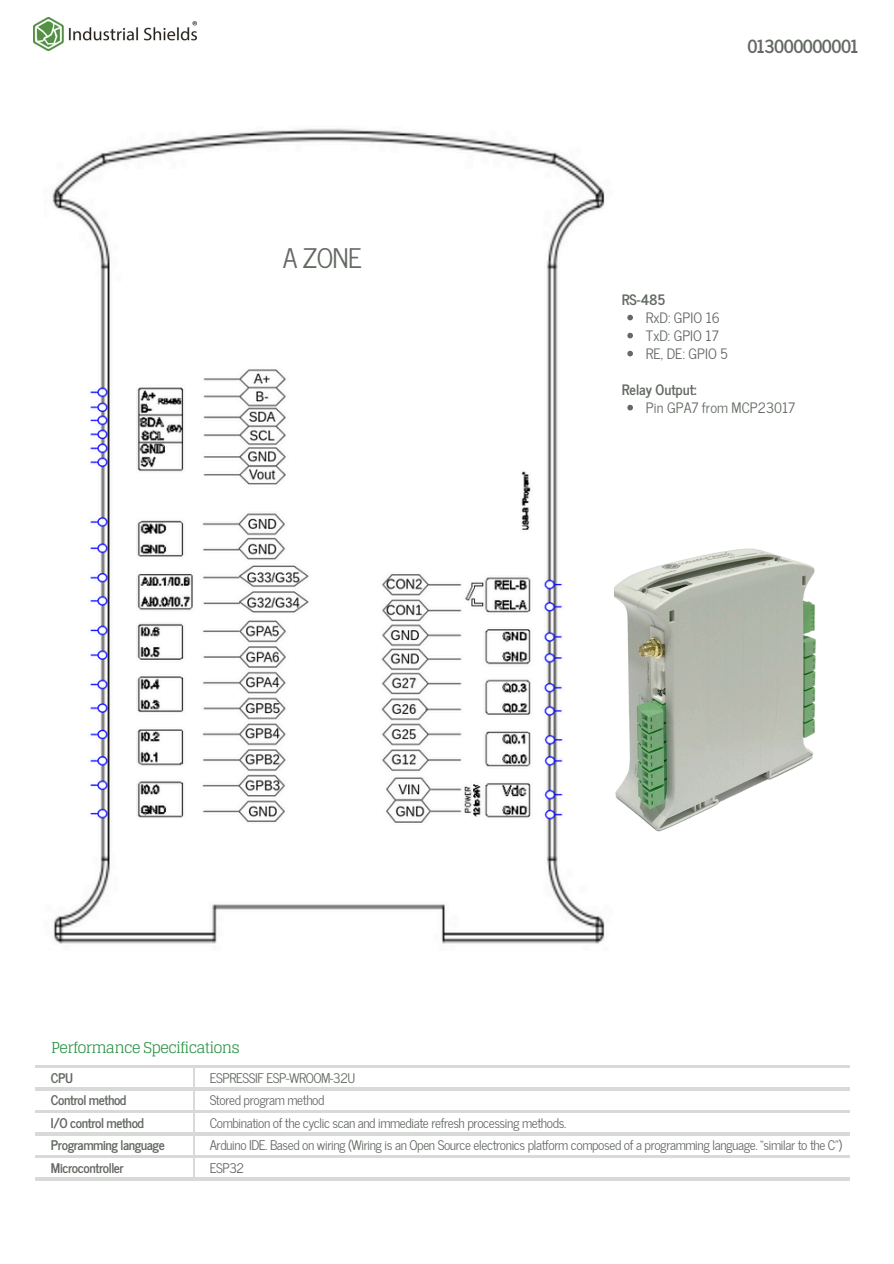
<style>
.page{position:relative;width:894px;height:1264px;background:#fff}
.page>*{position:absolute;margin:0;border:0;box-sizing:border-box;transform-origin:0 0}
.t1{font:26.85px "News Cycle";color:#646a63}
.t2{font:700 18px "News Cycle";letter-spacing:-.03em;color:#646a63}
.t3{font:15px "Glegoo";letter-spacing:-.05em;color:#2e9348}
.t4{font:14.25px "News Cycle";color:#646a63}
.t5{font:700 14.25px "News Cycle";color:#646a63}
.t6{font:13.2px "News Cycle";letter-spacing:-.03em;color:#646a63}
.t7{font:700 13.2px "News Cycle";letter-spacing:-.03em;color:#646a63}
</style>
<div class="page">
<img style="left:614px;top:548px;width:202px;height:284px">
<img style="left:34px;top:17px;width:163px;height:34px">
<img style="left:52px;top:128px;width:553px;height:816px">
<svg style="left:627px;top:315px;width:5px;height:5px"></svg>
<svg style="left:627px;top:333px;width:5px;height:5px"></svg>
<svg style="left:627px;top:351px;width:5px;height:5px"></svg>
<svg style="left:627px;top:405px;width:5px;height:5px"></svg>
<hr style="left:35px;top:1065px;width:814px;height:2px;background:#d9d9d9">
<hr style="left:35px;top:1087px;width:814px;height:2px;background:#d9d9d9">
<hr style="left:35px;top:1177px;width:814px;height:3px;background:#d9d9d9">
<hr style="left:35px;top:1132px;width:814px;height:3px;background:#d9d9d9">
<hr style="left:35px;top:1110px;width:814px;height:2px;background:#d9d9d9">
<hr style="left:35px;top:1155px;width:814px;height:2px;background:#d9d9d9">
<hr style="left:193px;top:1066px;width:1px;height:112px;background:#d9d9d9">
<h3 class="t1" style="left:282px;top:234px;width:81px">A ZONE</h3>
<p class="t3" style="left:51px;top:1038px;width:190px">Performance Specifications</p>
<h5 class="t7" style="left:51px;top:1066px;width:24px">CPU</h5>
<p class="t6" style="left:210px;top:1066px;width:147px">ESPRESSIF ESP-WROOM-32U</p>
<h1 class="t2" style="left:747px;top:31px;width:112px">013000000001</h1>
<p class="t5" style="left:621px;top:287px;width:45px">RS-485</p>
<p class="t4" style="left:645px;top:305px;width:76px">RxD: GPIO 16</p>
<p class="t4" style="left:645px;top:323px;width:74px">TxD: GPIO 17</p>
<h4 class="t4" style="left:645px;top:341px;width:83px">RE, DE: GPIO 5</h4>
<p class="t5" style="left:621px;top:377px;width:76px">Relay Output:</p>
<p class="t4" style="left:645px;top:395px;width:151px">Pin GPA7 from MCP23017</p>
<p class="t7" style="left:51px;top:1088px;width:77px">Control method</p>
<p class="t7" style="left:51px;top:1111px;width:95px">I/O control method</p>
<p class="t7" style="left:51px;top:1133px;width:115px">Programming language</p>
<h6 class="t7" style="left:51px;top:1156px;width:74px">Microcontroller</h6>
<p class="t6" style="left:210px;top:1088px;width:116px">Stored program method</p>
<p class="t6" style="left:210px;top:1111px;width:358px">Combination of the cyclic scan and immediate refresh processing methods.</p>
<p class="t6" style="left:210px;top:1133px;width:633px">Arduino IDE. Based on wiring (Wiring is an Open Source electronics platform composed of a programming language. “similar to the C”)</p>
<p class="t6" style="left:210px;top:1156px;width:36px">ESP32</p>
</div>
